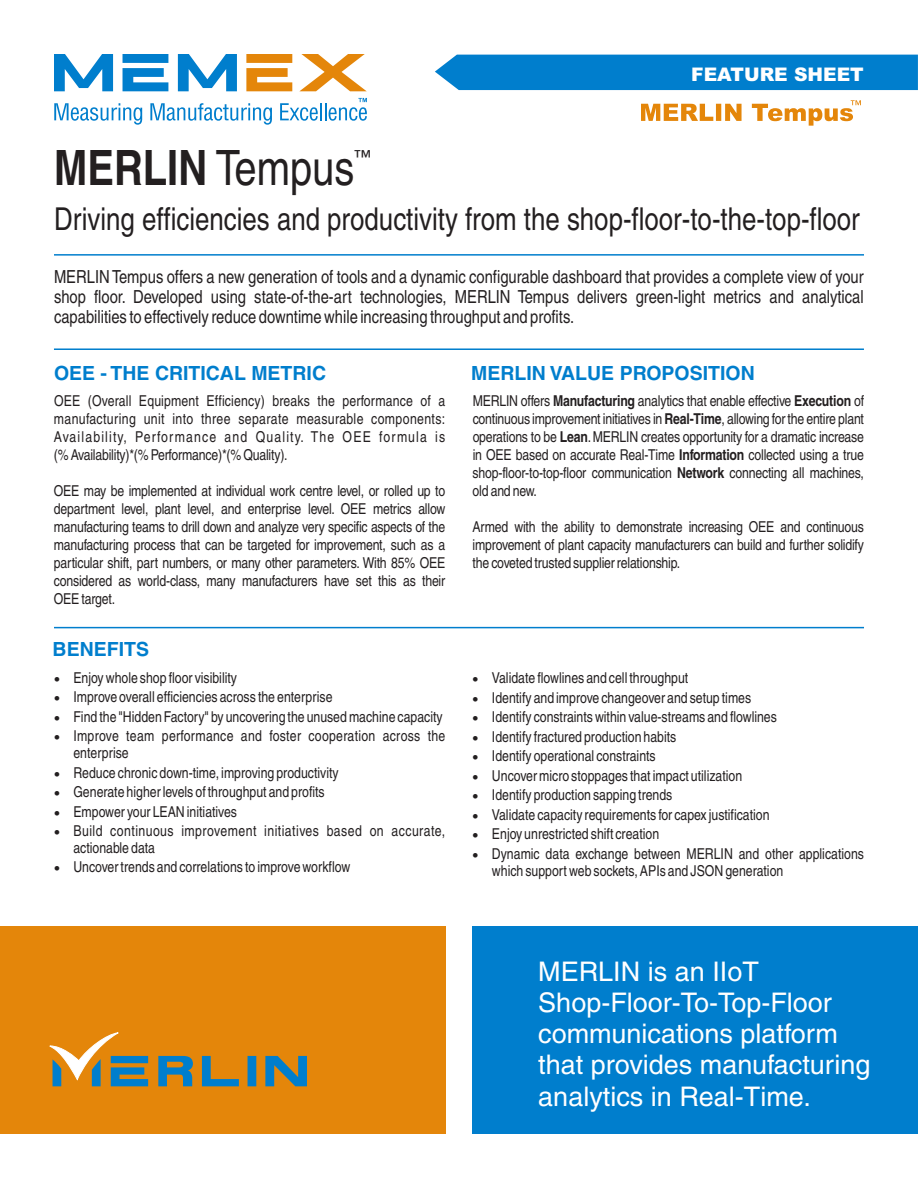
<style>
.page{position:relative;width:918px;height:1188px;background:#fff}
.page>*{position:absolute;margin:0;border:0;box-sizing:border-box;transform-origin:0 0}
.t1{font:700 condensed 48.75px "Helvetica CE";color:#231f20}
.t2{font:condensed 31.5px "Helvetica CE";color:#231f20}
.t3{font:27px/31.2px "Helvetica CE";color:#fff}
.t4{font:700 19.5px "Helvetica CE";color:#007ecd}
.t5{font:900 18.75px "Arial";color:#fff}
.t6{font:condensed 18px/19.8px "Helvetica CE";color:#231f20;text-align:justify}
.t7{font:18px "Helvetica CE";color:#231f20}
.t8{font:condensed 15px/18px "Helvetica CE";color:#231f20;text-align:justify}
.t9{font:condensed 15px/16.6px "Helvetica CE";letter-spacing:.03em;color:#231f20}
.t10{font:condensed 15px/16.6px "Helvetica CE";letter-spacing:.02em;color:#231f20}
.s1{font-weight:400}
.s2{font-weight:700}
</style>
<div class="page">
<hr style="left:54px;top:348px;width:810px;height:2px;background:#007ecd">
<div style="left:0;top:926px;width:445px;height:208px;background:#e4860a"></div>
<div style="left:472px;top:926px;width:446px;height:208px;background:#007ecd"></div>
<div style="left:435px;top:55px;width:483px;height:35px;background:#007ecd"></div>
<svg style="left:54px;top:54px;width:59px;height:37px"></svg>
<svg style="left:123px;top:54px;width:45px;height:37px"></svg>
<svg style="left:246px;top:54px;width:46px;height:37px"></svg>
<svg style="left:178px;top:54px;width:59px;height:37px"></svg>
<svg style="left:300px;top:54px;width:66px;height:37px"></svg>
<svg style="left:54px;top:103px;width:88px;height:22px"></svg>
<svg style="left:150px;top:103px;width:122px;height:22px"></svg>
<svg style="left:280px;top:98px;width:87px;height:23px"></svg>
<hr style="left:54px;top:254px;width:810px;height:2px;background:#007ecd">
<div style="left:248px;top:1056px;width:8px;height:30px;background:#007ecd"></div>
<svg style="left:202px;top:1056px;width:37px;height:30px"></svg>
<svg style="left:265px;top:1056px;width:42px;height:30px"></svg>
<svg style="left:158px;top:1056px;width:35px;height:30px"></svg>
<svg style="left:49px;top:1032px;width:99px;height:54px"></svg>
<hr style="left:54px;top:627px;width:810px;height:1px;background:#007ecd">
<svg style="left:641px;top:100px;width:220px;height:26px"></svg>
<h1 class="t1" style="left:54px;top:148px;width:302px">MERLIN <span class="s1">Tempus</span></h1>
<p class="t7" style="left:354px;top:149px;width:19px">™</p>
<p class="t5" style="left:691px;top:67px;width:174px">FEATURE SHEET</p>
<h2 class="t2" style="left:54px;top:205px;width:807px">Driving efficiencies and productivity from the shop-floor-to-the-top-floor</h2>
<p class="t6" style="left:54px;top:269px;width:811px">MERLIN Tempus offers a new generation of tools and a dynamic configurable dashboard that provides a complete view of your shop floor. Developed using state-of-the-art technologies, MERLIN Tempus delivers green-light metrics and analytical capabilities to effectively reduce downtime while increasing throughput and profits.</p>
<h3 class="t4" style="left:54px;top:364px;width:274px">OEE - THE CRITICAL METRIC</h3>
<p class="t8" style="left:54px;top:393px;width:393px">OEE (Overall Equipment Efficiency) breaks the performance of a manufacturing unit into three separate measurable components:<br>Availability, Performance and Quality. The OEE formula is (% Availability)*(% Performance)*(% Quality).</p>
<p class="t8" style="left:54px;top:483px;width:393px">OEE may be implemented at individual work centre level, or rolled up to department level, plant level, and enterprise level. OEE metrics allow manufacturing teams to drill down and analyze very specific aspects of the manufacturing process that can be targeted for improvement, such as a particular shift, part numbers, or many other parameters. With 85% OEE considered as world-class, many manufacturers have set this as their OEE target.</p>
<h3 class="t4" style="left:53px;top:641px;width:98px">BENEFITS</h3>
<p class="t8" style="left:54px;top:670px;width:184px">• Enjoy whole shop floor visibility</p>
<p class="t8" style="left:54px;top:689px;width:280px">• Improve overall efficiencies across the enterprise</p>
<p class="t8" style="left:54px;top:709px;width:390px">• Find the "Hidden Factory" by uncovering the unused machine capacity</p>
<p class="t10" style="left:73px;top:729px;width:374px;text-indent:-19px">• Improve team performance and foster cooperation across the enterprise</p>
<p class="t8" style="left:54px;top:764px;width:286px">• Reduce chronic down-time, improving productivity</p>
<p class="t8" style="left:54px;top:784px;width:272px">• Generate higher levels of throughput and profits</p>
<p class="t8" style="left:54px;top:803px;width:185px">• Empower your LEAN initiatives</p>
<p class="t9" style="left:73px;top:824px;width:374px;text-indent:-19px">• Build continuous improvement initiatives based on accurate, actionable data</p>
<p class="t8" style="left:54px;top:859px;width:298px">• Uncover trends and correlations to improve workflow</p>
<h3 class="t4" style="left:471px;top:365px;width:285px">MERLIN VALUE PROPOSITION</h3>
<p class="t8" style="left:473px;top:393px;width:393px">MERLIN offers <span class="s2">Manufacturing</span> analytics that enable effective <span class="s2">Execution</span> of continuous improvement initiatives in <span class="s2">Real-Time</span>, allowing for the entire plant operations to be <span class="s2">Lean</span>.MERLIN creates opportunity for a dramatic increase in OEE based on accurate Real-Time <span class="s2">Information</span> collected using a true shop-floor-to-top-floor communication <span class="s2">Network</span> connecting all machines, old and new.</p>
<p class="t8" style="left:473px;top:519px;width:393px">Armed with the ability to demonstrate increasing OEE and continuous improvement of plant capacity manufacturers can build and further solidify the coveted trusted supplier relationship.</p>
<p class="t8" style="left:473px;top:670px;width:217px">• Validate flowlines and cell throughput</p>
<p class="t8" style="left:473px;top:690px;width:280px">• Identify and improve changeover and setup times</p>
<p class="t8" style="left:473px;top:709px;width:306px">• Identify constraints within value-streams and flowlines</p>
<p class="t8" style="left:473px;top:729px;width:205px">• Identify fractured production habits</p>
<p class="t8" style="left:473px;top:748px;width:185px">• Identify operational constraints</p>
<p class="t8" style="left:473px;top:768px;width:271px">• Uncover micro stoppages that impact utilization</p>
<p class="t8" style="left:473px;top:787px;width:201px">• Identify production sapping trends</p>
<p class="t8" style="left:473px;top:807px;width:299px">• Validate capacity requirements for capex justification</p>
<p class="t8" style="left:473px;top:826px;width:188px">• Enjoy unrestricted shift creation</p>
<p class="t8" style="left:492px;top:846px;width:374px;line-height:16.6px;text-indent:-19px">• Dynamic data exchange between MERLIN and other applications which support web sockets, APIs and JSON generation</p>
<h3 class="t3" style="left:538px;top:958px;width:334px">MERLIN is an IIoT<br>Shop-Floor-To-Top-Floor communications platform that provides manufacturing analytics in Real-Time.</h3>
</div>
